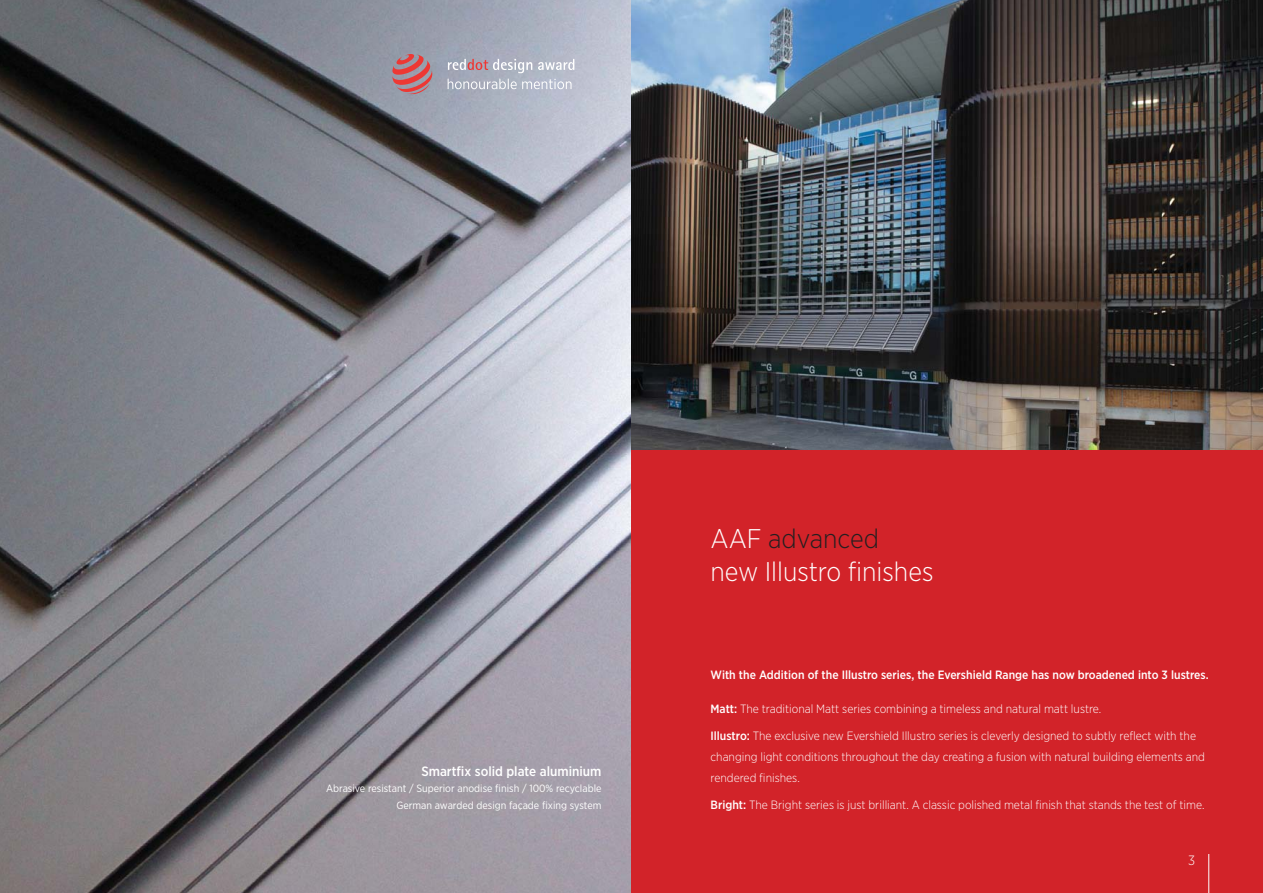
<style>
.page{position:relative;width:1263px;height:893px;background:#fff}
.page>*{position:absolute;margin:0;border:0;box-sizing:border-box;transform-origin:0 0}
.t1{font:300 27px/33px "Gotham Narrow";color:#fff}
.t2{font:500 13.5px "Gotham Narrow";color:#fff}
.t3{font:300 13.5px "Gotham Narrow";color:#fff}
.t4{font:300 12px/21px "Gotham Narrow";color:#fff}
.t5{font:500 12px "Gotham Narrow";color:#fff}
.t6{font:10.5px/16.5px "Gotham Narrow";color:#fff;text-align:right}
.s1{color:#231f20}
.s2{font-weight:500}
</style>
<div class="page">
<img style="left:0;top:0;width:631px;height:893px">
<div style="left:631px;top:0;width:632px;height:893px;background:#d22329"></div>
<img style="left:631px;top:0;width:632px;height:449px">
<svg style="left:392px;top:54px;width:41px;height:40px;background:#b8757c"></svg>
<svg style="left:448px;top:59px;width:84px;height:14px"></svg>
<svg style="left:538px;top:59px;width:36px;height:11px"></svg>
<svg style="left:448px;top:79px;width:123px;height:10px"></svg>
<hr style="left:1208px;top:854px;width:1px;height:39px;background:#fff">
<p class="t2" style="left:421px;top:765px;width:182px">Smartfix solid plate aluminium</p>
<p class="t6" style="left:326px;top:781px;width:277px">Abrasive resistant / Superior anodise finish / 100% recyclable<br>German awarded design façade fixing system</p>
<h1 class="t1" style="left:711px;top:524px;width:224px">AAF <span class="s1">advanced<br></span>new Illustro finishes</h1>
<p class="t5" style="left:711px;top:670px;width:499px">With the Addition of the Illustro series, the Evershield Range has now broadened into 3 lustres.</p>
<p class="t4" style="left:711px;top:699px;width:392px"><span class="s2">Matt:</span> The traditional Matt series combining a timeless and natural matt lustre.</p>
<p class="t4" style="left:711px;top:726px;width:496px"><span class="s2">Illustro:</span> The exclusive new Evershield Illustro series is cleverly designed to subtly reflect with the changing light conditions throughout the day creating a fusion with natural building elements and rendered finishes.</p>
<p class="t4" style="left:711px;top:795px;width:495px"><span class="s2">Bright:</span> The Bright series is just brilliant. A classic polished metal finish that stands the test of time.</p>
<p class="t3" style="left:1188px;top:854px;width:8px">3</p>
</div>
